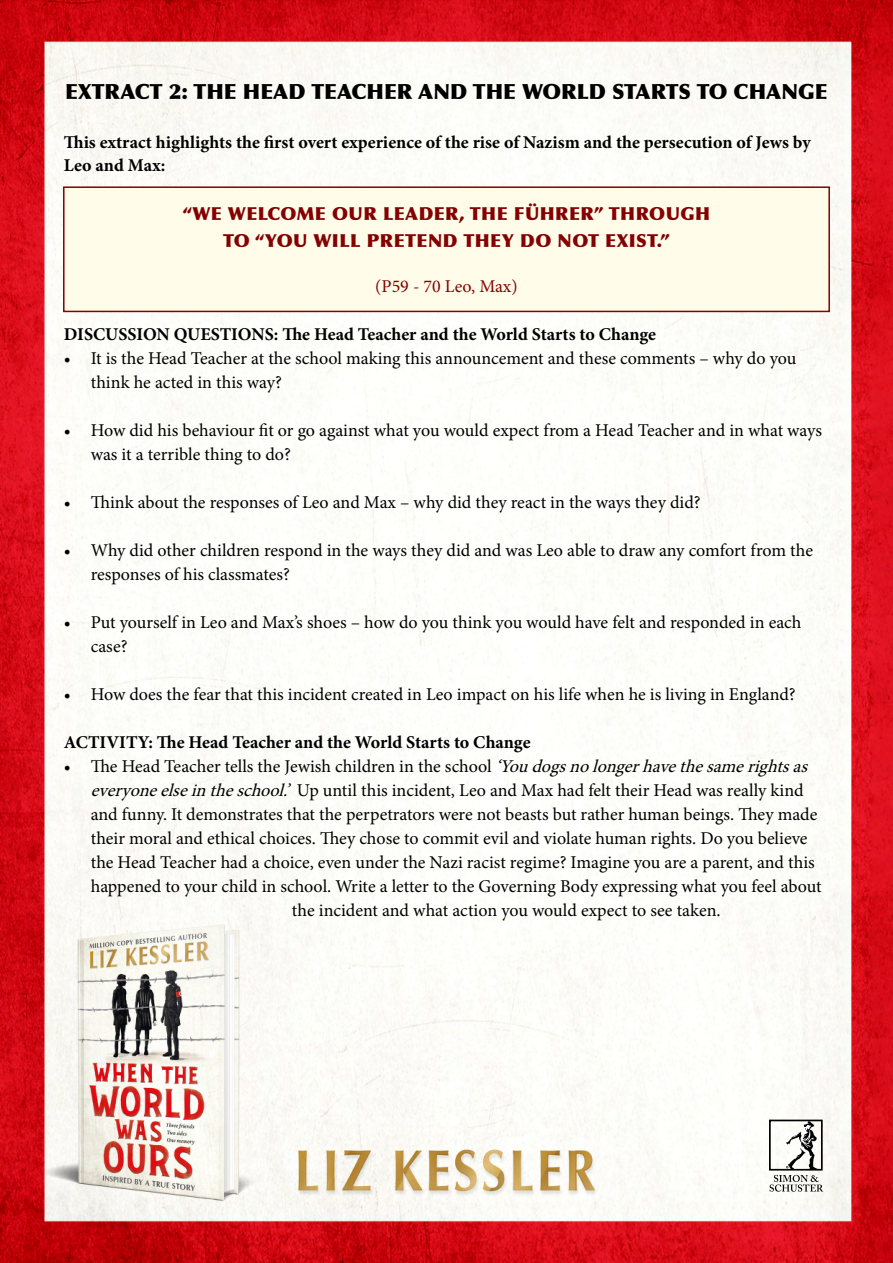
<style>
.page{position:relative;width:893px;height:1263px;background:#fff}
.page>*{position:absolute;margin:0;border:0;box-sizing:border-box;transform-origin:0 0}
.t1{font:900 21px "Optima";color:#000}
.t2{font:18px/24px "Minion Pro";color:#000}
.t3{font:700 18px/24px "Minion Pro";color:#000}
.t4{font:900 18px/27px "Optima";letter-spacing:.025em;color:#840001;text-align:center}
.t5{font:18px "Minion Pro";color:#840001}
.s1{font-style:italic}
</style>
<div class="page">
<img style="left:0;top:0;width:893px;height:1263px">
<div style="left:769px;top:1119px;width:54px;height:51px;border:2px solid #000"></div>
<svg style="left:786px;top:1120px;width:32px;height:49px"></svg>
<svg style="left:769px;top:1175px;width:54px;height:16px"></svg>
<div style="left:63px;top:186px;width:767px;height:126px;background:#fffde9;border:2px solid #840001"></div>
<p class="t1" style="left:65px;top:79px;width:764px">EXTRACT 2: THE HEAD TEACHER AND THE WORLD STARTS TO CHANGE</p>
<p class="t3" style="left:64px;top:130px;width:748px">This extract highlights the first overt experience of the rise of Nazism and the persecution of Jews by<br>Leo and Max:</p>
<p class="t4" style="left:183px;top:200px;width:529px">“WE WELCOME OUR LEADER, THE FÜHRER” THROUGH<br>TO “YOU WILL PRETEND THEY DO NOT EXIST.”</p>
<p class="t5" style="left:375px;top:274px;width:144px">(P59 - 70 Leo, Max)</p>
<p class="t3" style="left:64px;top:321px;width:594px">DISCUSSION QUESTIONS: The Head Teacher and the World Starts to Change</p>
<p class="t2" style="left:91px;top:346px;width:707px;text-indent:-27px">• It is the Head Teacher at the school making this announcement and these comments – why do you think he acted in this way?</p>
<p class="t2" style="left:91px;top:418px;width:733px;text-indent:-27px">• How did his behaviour fit or go against what you would expect from a Head Teacher and in what ways was it a terrible thing to do?</p>
<p class="t2" style="left:64px;top:490px;width:638px">• Think about the responses of Leo and Max – why did they react in the ways they did?</p>
<p class="t2" style="left:91px;top:538px;width:724px;text-indent:-27px">• Why did other children respond in the ways they did and was Leo able to draw any comfort from the responses of his classmates?</p>
<p class="t2" style="left:91px;top:610px;width:712px;text-indent:-27px">• Put yourself in Leo and Max’s shoes – how do you think you would have felt and responded in each case?</p>
<p class="t2" style="left:64px;top:682px;width:733px">• How does the fear that this incident created in Leo impact on his life when he is living in England?</p>
<p class="t3" style="left:64px;top:729px;width:468px">ACTIVITY: The Head Teacher and the World Starts to Change</p>
<p class="t2" style="left:64px;top:754px;width:751px">• The Head Teacher tells the Jewish children in the school <span class="s1">‘Youdogsnolongerhavethesamerightsas</span></p>
<p class="t2" style="left:91px;top:778px;width:714px"><span class="s1">everyoneelseintheschool.’</span> Up until this incident, Leo and Max had felt their Head was really kind</p>
<p class="t2" style="left:91px;top:802px;width:728px">and funny. It demonstrates that the perpetrators were not beasts but rather human beings. They made</p>
<p class="t2" style="left:91px;top:826px;width:718px">their moral and ethical choices. They chose to commit evil and violate human rights. Do you believe</p>
<p class="t2" style="left:91px;top:850px;width:725px">the Head Teacher had a choice, even under the Nazi racist regime? Imagine you are a parent, and this</p>
<p class="t2" style="left:91px;top:874px;width:732px">happened to your child in school. Write a letter to the Governing Body expressing what you feel about</p>
<p class="t2" style="left:292px;top:898px;width:430px">the incident and what action you would expect to see taken.</p>
</div>
